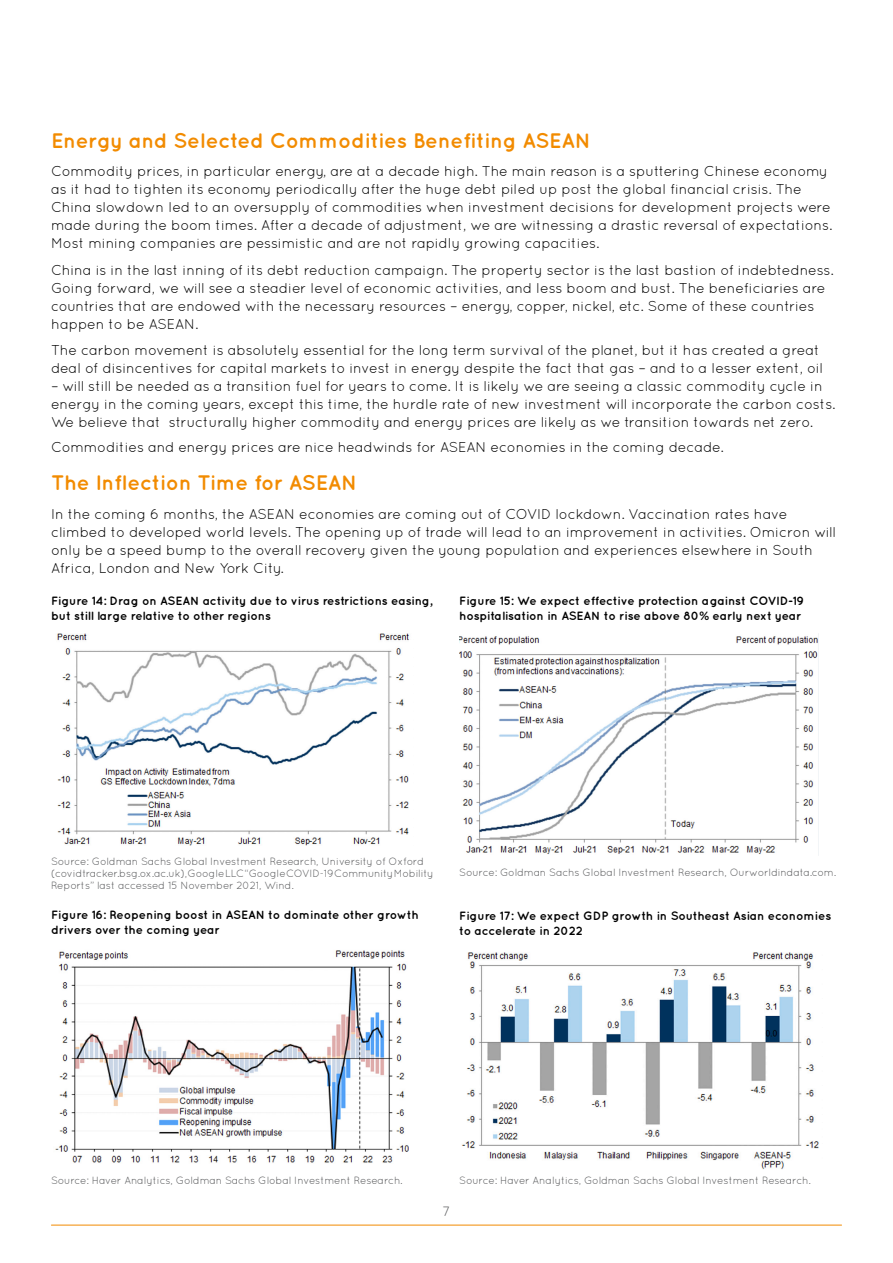
<style>
.page{position:relative;width:893px;height:1263px;background:#fff}
.page>*{position:absolute;margin:0;border:0;box-sizing:border-box;transform-origin:0 0}
.Heading1{font:700 21px "Quicksand";letter-spacing:-.01em;color:#f28b00}
.Body{font:14.25px/18px "Quicksand";letter-spacing:-.01em;color:#000}
.t1{font:13.5px "Quicksand";color:#58595b}
.Graph_titles_8_10{font:700 12px/15px "Quicksand";letter-spacing:-.01em;color:#000}
.Footnotes{font:10.5px/12px "Quicksand";letter-spacing:-.015em;color:#58595b}
</style>
<div class="page">
<hr style="left:51px;top:1225px;width:791px;height:1px;background:#f28b00">
<img style="left:57px;top:633px;width:353px;height:213px">
<img style="left:55px;top:950px;width:353px;height:213px">
<img style="left:459px;top:633px;width:360px;height:222px">
<img style="left:462px;top:952px;width:357px;height:217px">
<p class="Heading1" style="left:51px;top:128px;width:542px">Energy and Selected Commodities Benefiting ASEAN</p>
<p class="Body" style="left:51px;top:162px;width:783px">Commodity prices, in particular energy, are at a decade high. The main reason is a sputtering Chinese economy as it had to tighten its economy periodically after the huge debt piled up post the global financial crisis. The China slowdown led to an oversupply of commodities when investment decisions for development projects were made during the boom times. After a decade of adjustment, we are witnessing a drastic reversal of expectations.<br>Most mining companies are pessimistic and are not rapidly growing capacities.</p>
<p class="Body" style="left:51px;top:261px;width:784px">China is in the last inning of its debt reduction campaign. The property sector is the last bastion of indebtedness.<br>Going forward, we will see a steadier level of economic activities, and less boom and bust. The beneficiaries are countries that are endowed with the necessary resources – energy, copper, nickel, etc. Some of these countries happen to be ASEAN.</p>
<p class="Body" style="left:51px;top:341px;width:773px">The carbon movement is absolutely essential for the long term survival of the planet, but it has created a great deal of disincentives for capital markets to invest in energy despite the fact that gas – and to a lesser extent, oil</p>
<p class="Body" style="left:51px;top:377px;width:786px">– will still be needed as a transition fuel for years to come. It is likely we are seeing a classic commodity cycle in energy in the coming years, except this time, the hurdle rate of new investment will incorporate the carbon costs.<br>We believe that structurally higher commodity and energy prices are likely as we transition towards net zero.</p>
<p class="Body" style="left:51px;top:437px;width:674px">Commodities and energy prices are nice headwinds for ASEAN economies in the coming decade.</p>
<p class="Heading1" style="left:51px;top:470px;width:308px">The Inflection Time for ASEAN</p>
<p class="Body" style="left:51px;top:505px;width:787px">In the coming 6 months, the ASEAN economies are coming out of COVID lockdown. Vaccination rates have climbed to developed world levels. The opening up of trade will lead to an improvement in activities. Omicron will only be a speed bump to the overall recovery given the young population and experiences elsewhere in South Africa, London and New York City.</p>
<p class="Graph_titles_8_10" style="left:51px;top:593px;width:383px">Figure 14: Drag on ASEAN activity due to virus restrictions easing, but still large relative to other regions</p>
<p class="Graph_titles_8_10" style="left:459px;top:593px;width:346px">Figure 15: We expect effective protection against COVID-19 hospitalisation in ASEAN to rise above 80% early next year</p>
<p class="Footnotes" style="left:51px;top:855px;width:384px">Source: Goldman Sachs Global Investment Research, University of Oxford (covidtracker.bsg.ox.ac.uk), Google LLC “Google COVID-19 Community Mobility<br>Reports” last accessed 15 November 2021, Wind.</p>
<p class="Graph_titles_8_10" style="left:51px;top:907px;width:369px">Figure 16: Reopening boost in ASEAN to dominate other growth drivers over the coming year</p>
<p class="Footnotes" style="left:459px;top:866px;width:378px">Source: Goldman Sachs Global Investment Research, Ourworldindata.com.</p>
<p class="Graph_titles_8_10" style="left:459px;top:908px;width:373px">Figure 17: We expect GDP growth in Southeast Asian economies to accelerate in 2022</p>
<p class="Footnotes" style="left:51px;top:1174px;width:353px">Source: Haver Analytics, Goldman Sachs Global Investment Research.</p>
<p class="t1" style="left:442px;top:1204px;width:9px">7</p>
<p class="Footnotes" style="left:459px;top:1174px;width:353px">Source: Haver Analytics, Goldman Sachs Global Investment Research.</p>
</div>
